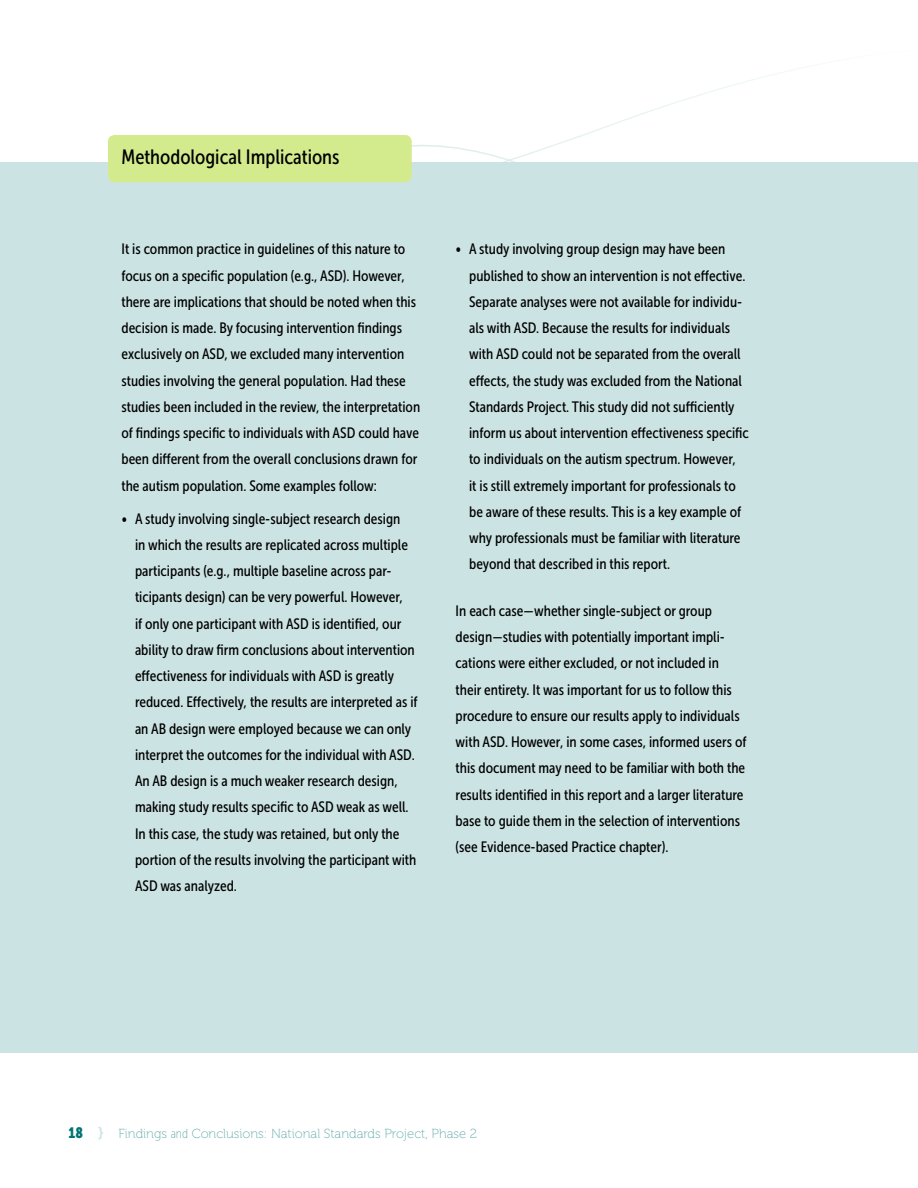
<style>
.page{position:relative;width:918px;height:1188px;background:#fff}
.page>*{position:absolute;margin:0;border:0;box-sizing:border-box;transform-origin:0 0}
.t1{font:20.7px "Museo Sans Cond 500";color:#000}
.t2{font:15px/26.2px "Museo Sans Cond 500";color:#000}
.t3{font:13.2px "Museo 100";color:#66acab}
.s1{font-family:"Museo Sans Cond 900";font-size:15px;color:#007573}
.s2{font-family:"Museo Sans 700";font-size:15px;color:#cce3e3}
.s3{font-family:"Museo Sans Cond 100"}
</style>
<div class="page">
<div style="left:0;top:162px;width:918px;height:891px;background:#cce3e3"></div>
<div style="left:108px;top:135px;width:304px;height:47px;background:#d4eb8d;border-radius:7px"></div>
<h1 class="t1" style="left:122px;top:145px;width:220px">Methodological Implications</h1>
<p class="t2" style="left:122px;top:236px;width:300px">It is common practice in guidelines of this nature to focus on a specific population (e.g., ASD). However, there are implications that should be noted when this decision is made. By focusing intervention findings exclusively on ASD, we excluded many intervention studies involving the general population. Had these studies been included in the review, the interpretation of findings specific to individuals with ASD could have been different from the overall conclusions drawn for the autism population. Some examples follow:</p>
<p class="t2" style="left:135px;top:505px;width:284px;text-indent:-14px">• A study involving single-subject research design<br>in which the results are replicated across multiple participants (e.g., multiple baseline across par&shy;ticipants design) can be very powerful. However,<br>if only one participant with ASD is identified, our ability to draw firm conclusions about intervention effectiveness for individuals with ASD is greatly reduced. Effectively, the results are interpreted as if an AB design were employed because we can only interpret the outcomes for the individual with ASD.<br>An AB design is a much weaker research design, making study results specific to ASD weak as well.<br>In this case, the study was retained, but only the portion of the results involving the participant with ASD was analyzed.</p>
<p class="t2" style="left:469px;top:236px;width:281px;text-indent:-14px">• A study involving group design may have been published to show an intervention is not effective.<br>Separate analyses were not available for individu&shy;als with ASD. Because the results for individuals with ASD could not be separated from the overall effects, the study was excluded from the National Standards Project. This study did not sufficiently inform us about intervention effectiveness specific to individuals on the autism spectrum. However,<br>it is still extremely important for professionals to be aware of these results. This is a key example of why professionals must be familiar with literature beyond that described in this report.</p>
<p class="t2" style="left:456px;top:598px;width:293px">In each case — whether single-subject or group design —studies with potentially important impli&shy;cations were either excluded, or not included in their entirety. It was important for us to follow this procedure to ensure our results apply to individuals with ASD. However, in some cases, informed users of this document may need to be familiar with both the results identified in this report and a larger literature base to guide them in the selection of interventions (see Evidence-based Practice chapter).</p>
<p class="t3" style="left:69px;top:1126px;width:410px"><span class="s1">18</span> <span class="s2">}</span> Findings <span class="s3">and</span> Conclusions: National Standards Project, Phase 2</p>
</div>
